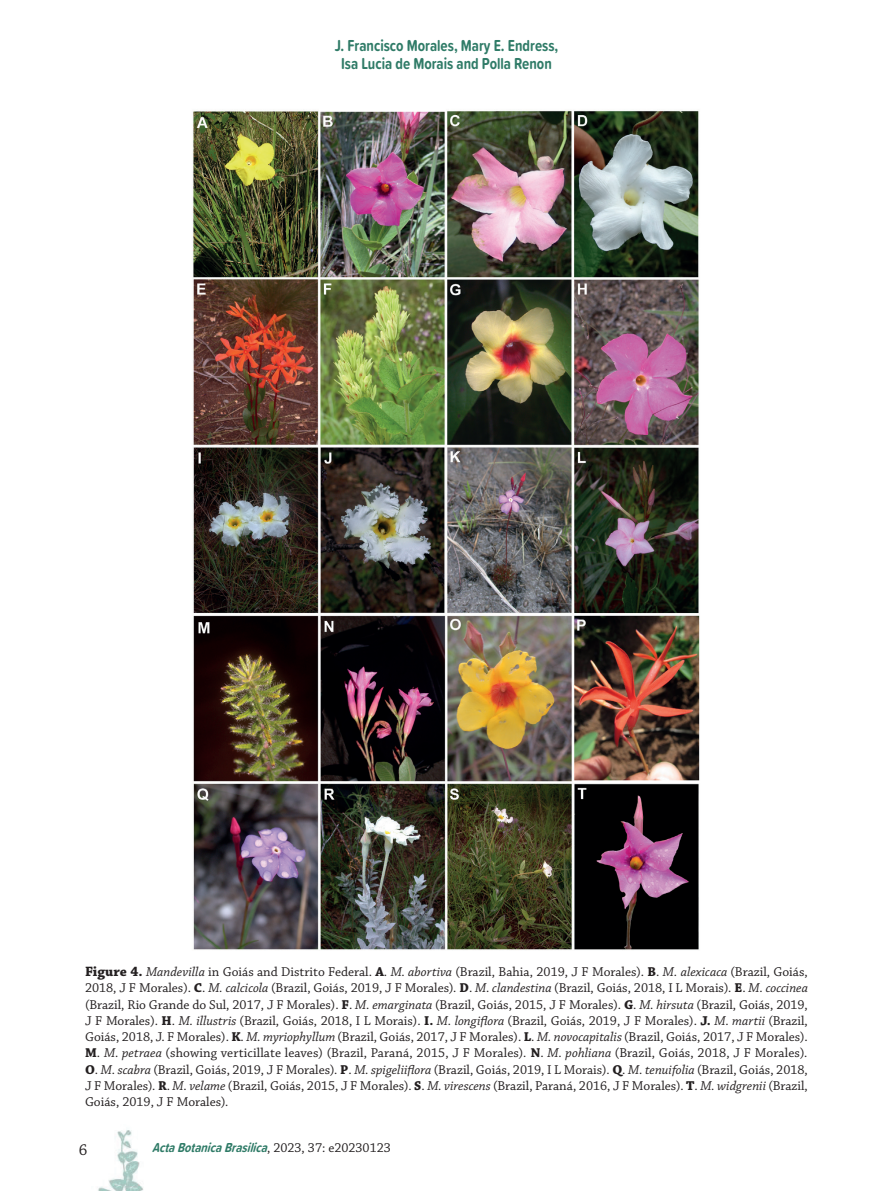
<style>
.page{position:relative;width:893px;height:1191px;background:#fff}
.page>*{position:absolute;margin:0;border:0;box-sizing:border-box;transform-origin:0 0}
.t1{font:700 16.5px/18px "Proxima Soft Cond";color:#2f7b67;text-align:center;scale:.91 1}
.t2{font:16.5px "Chaparral Pro";color:#231f20}
.t3{font:13.5px/16.2px "Chaparral Pro";color:#231f20;text-align:justify}
.t4{font:italic 700 13.5px "Proxima Soft Cond";color:#2f7b67;scale:.95 1}
.s1{font-weight:700;font-size:14.25px}
.s2{font-style:italic}
.s3{font-weight:700}
.s4{font-family:"Chaparral Pro";font-weight:400;font-style:normal;color:#231f20}
</style>
<div class="page">
<img style="left:98px;top:1130px;width:45px;height:61px">
<img style="left:193px;top:110px;width:507px;height:840px">
<p class="t1" style="left:335px;top:36px;width:247px">J. Francisco Morales, Mary E. Endress,<br>Isa Lucia de Morais and Polla Renon</p>
<p class="t3" style="left:85px;top:964px;width:724px"><span class="s1">Figure 4.</span> <span class="s2">Mandevilla</span> in Goiás and Distrito Federal. <span class="s3">A</span>. <span class="s2">M. abortiva</span> (Brazil, Bahia, 2019, J F Morales). <span class="s3">B</span>. <span class="s2">M. alexicaca</span> (Brazil, Goiás, 2018, J F Morales). <span class="s3">C</span>. <span class="s2">M. calcicola</span> (Brazil, Goiás, 2019, J F Morales)<span class="s2">.</span> <span class="s3">D</span>. <span class="s2">M. clandestina</span> (Brazil, Goiás, 2018, I L Morais)<span class="s2">.</span> <span class="s3">E</span>. <span class="s2">M. coccinea </span>(Brazil, Rio Grande do Sul, 2017, J F Morales). <span class="s3">F</span>. <span class="s2">M. emarginata</span> (Brazil, Goiás, 2015, J F Morales). <span class="s3">G</span>. <span class="s2">M. hirsuta</span> (Brazil, Goiás, 2019, J F Morales). <span class="s3">H</span>. <span class="s2">M. illustris</span> (Brazil, Goiás, 2018, I L Morais). <span class="s3">I.</span> <span class="s2">M. longiflora</span> (Brazil, Goiás, 2019, J F Morales). <span class="s3">J.</span> <span class="s2">M. martii</span> (Brazil, Goiás, 2018, J. F Morales). <span class="s3">K</span>. <span class="s2">M. myriophyllum</span> (Brazil, Goiás, 2017, J F Morales). <span class="s3">L</span>. <span class="s2">M. novocapitalis</span> (Brazil, Goiás, 2017, J F Morales).<br><span class="s3">M</span>. <span class="s2">M. petraea</span> (showing verticillate leaves) (Brazil, Paraná, 2015, J F Morales)<span class="s2">.</span> <span class="s3">N</span>. <span class="s2">M. pohliana</span> (Brazil, Goiás, 2018, J F Morales)<span class="s2">.<br></span><span class="s3">O</span>. <span class="s2">M. scabra</span> (Brazil, Goiás, 2019, J F Morales)<span class="s2">.</span> <span class="s3">P</span>. <span class="s2">M. spigeliiflora</span> (Brazil, Goiás, 2019, I L Morais)<span class="s2">.</span> <span class="s3">Q</span>. <span class="s2">M. tenuifolia</span> (Brazil, Goiás, 2018, J F Morales)<span class="s2">.</span> <span class="s3">R</span>. <span class="s2">M. velame</span> (Brazil, Goiás, 2015, J F Morales)<span class="s2">.</span> <span class="s3">S</span>. <span class="s2">M. virescens</span> (Brazil, Paraná, 2016, J F Morales)<span class="s2">.</span> <span class="s3">T</span>. <span class="s2">M. widgrenii</span> (Brazil, Goiás, 2019, J F Morales)<span class="s2">.</span></p>
<p class="t2" style="left:79px;top:1141px;width:10px">6</p>
<p class="t4" style="left:152px;top:1137px;width:253px">ActaBotanicaBrasilica<span class="s4">, 2 0 2 3 , 3 7 : e 2 0 2 3 0 1 2 3</span></p>
</div>
